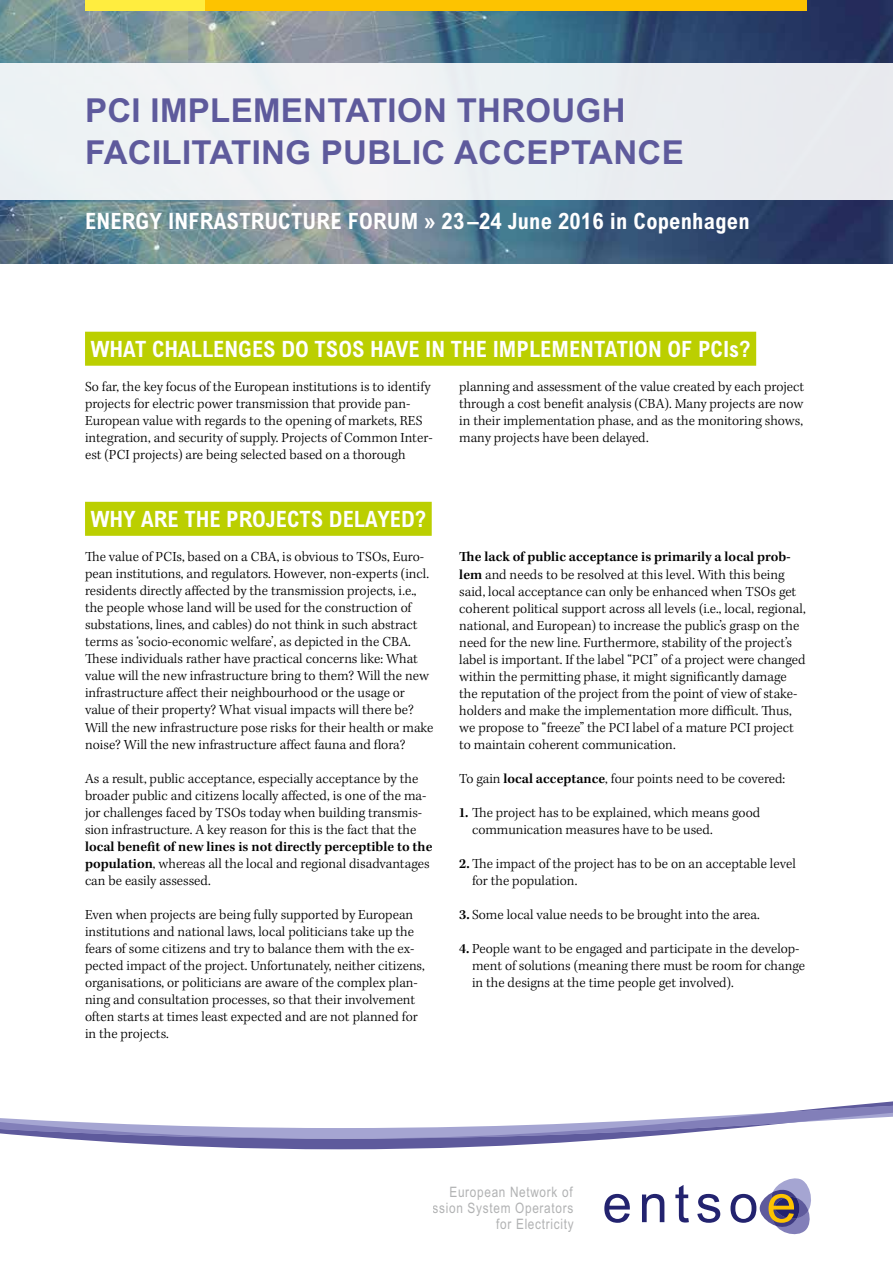
<style>
.page{position:relative;width:893px;height:1263px;background:#fff}
.page>*{position:absolute;margin:0;border:0;box-sizing:border-box;transform-origin:0 0}
.t1{font:700 33px/42px "Arial MT Std";letter-spacing:.01em;color:#5e5a9c}
.t2{font:700 condensed 22.5px "Arial MT Std";color:#fff}
.t3{font:14.4px/15.9px "Arial Narrow MT Std";letter-spacing:.05em;color:#b1b2b3;text-align:right}
.t4{font:300 14.25px/17px "Kepler Std";color:#000}
.s1{font-weight:600}
</style>
<div class="page">
<svg style="left:68px;top:1139px;width:545px;height:10px;fill:#5e5a9c"></svg>
<svg style="left:0;top:1101px;width:893px;height:38px"></svg>
<img style="left:0;top:0;width:893px;height:264px">
<svg style="left:604px;top:1194px;width:26px;height:29px"></svg>
<svg style="left:642px;top:1194px;width:22px;height:28px"></svg>
<svg style="left:675px;top:1185px;width:14px;height:37px"></svg>
<svg style="left:697px;top:1194px;width:23px;height:29px"></svg>
<svg style="left:730px;top:1178px;width:81px;height:57px"></svg>
<div style="left:0;top:64px;width:893px;height:136px;background:#ecf1f4"></div>
<div style="left:85px;top:0;width:120px;height:11px;background:#ffed3f"></div>
<div style="left:205px;top:0;width:602px;height:11px;background:#fdc300"></div>
<div style="left:85px;top:332px;width:671px;height:34px;background:#bbcf00"></div>
<div style="left:85px;top:502px;width:347px;height:34px;background:#bbcf00"></div>
<h1 class="t1" style="left:85px;top:89px;width:600px">PCI IMPLEMENTATION THROUGH<br>FACILITATING PUBLIC ACCEPTANCE</h1>
<h2 class="t2" style="left:85px;top:208px;width:666px">ENERGY INFRASTRUCTURE FORUM » 23 –24 June 2016 in Copenhagen</h2>
<h2 class="t2" style="left:91px;top:336px;width:661px">WHAT CHALLENGES DO TSOS HAVE IN THE IMPLEMENTATION OF PCIs?</h2>
<p class="t4" style="left:85px;top:379px;width:349px">So far, the key focus of the European institutions is to identify projects for electric power transmission that provide pan-European value with regards to the opening of markets, RES integration, and security of supply. Projects of Common Inter&shy;est (PCI projects) are being selected based on a thorough</p>
<p class="t4" style="left:459px;top:379px;width:346px;text-align:justify">planning and assessment of the value created by each project through a cost benefit analysis (CBA). Many projects are now in their implementation phase, and as the monitoring shows, many projects have been delayed.</p>
<h2 class="t2" style="left:91px;top:506px;width:337px">WHY ARE THE PROJECTS DELAYED?</h2>
<p class="t4" style="left:85px;top:549px;width:350px">The value of PCIs, based on a CBA, is obvious to TSOs, Euro&shy;pean institutions, and regulators. However, non-experts (incl. residents directly affected by the transmission projects, i.e., the people whose land will be used for the construction of substations, lines, and cables) do not think in such abstract terms as ‘socio-economic welfare’, as depicted in the CBA.<br>These individuals rather have practical concerns like: What value will the new infrastructure bring to them? Will the new infrastructure affect their neighbourhood or the usage or value of their property? What visual impacts will there be?<br>Will the new infrastructure pose risks for their health or make noise? Will the new infrastructure affect fauna and flora?</p>
<p class="t4" style="left:85px;top:770px;width:343px">As a result, public acceptance, especially acceptance by the broader public and citizens locally affected, is one of the ma&shy;jor challenges faced by TSOs today when building transmis&shy;sion infrastructure. A key reason for this is the fact that the</p>
<p class="t4" style="left:85px;top:838px;width:349px"><span class="s1">local benefit of new lines is not directly perceptible to the population</span>, whereas all the local and regional disadvantages can be easily assessed.</p>
<p class="t4" style="left:85px;top:906px;width:341px">Even when projects are being fully supported by European institutions and national laws, local politicians take up the fears of some citizens and try to balance them with the ex&shy;pected impact of the project. Unfortunately, neither citizens, organisations, or politicians are aware of the complex plan&shy;ning and consultation processes, so that their involvement often starts at times least expected and are not planned for in the projects.</p>
<p class="t4" style="left:459px;top:549px;width:348px"><span class="s1">The lack of public acceptance is primarily a local prob&shy;lem</span> and needs to be resolved at this level. With this being said, local acceptance can only be enhanced when TSOs get coherent political support across all levels (i.e., local, regional, national, and European) to increase the public’s grasp on the need for the new line. Furthermore, stability of the project’s label is important. If the label “PCI” of a project were changed within the permitting phase, it might significantly damage the reputation of the project from the point of view of stake&shy;holders and make the implementation more difficult. Thus, we propose to “freeze” the PCI label of a mature PCI project to maintain coherent communication.</p>
<p class="t4" style="left:459px;top:770px;width:327px">To gain <span class="s1">local acceptance</span>, four points need to be covered:</p>
<p class="t4" style="left:472px;top:804px;width:290px;text-indent:-13px"><span class="s1">1.</span> The project has to be explained, which means good communication measures have to be used.</p>
<p class="t4" style="left:472px;top:855px;width:325px;text-indent:-13px"><span class="s1">2.</span> The impact of the project has to be on an acceptable level for the population.</p>
<p class="t4" style="left:459px;top:906px;width:302px"><span class="s1">3.</span> Some local value needs to be brought into the area.</p>
<p class="t4" style="left:472px;top:940px;width:334px;text-indent:-13px"><span class="s1">4.</span> People want to be engaged and participate in the develop&shy;ment of solutions (meaning there must be room for change in the designs at the time people get involved).</p>
<p class="t3" style="left:386px;top:1184px;width:189px">European Network of<br>Transmission System Operators for Electricity</p>
</div>
